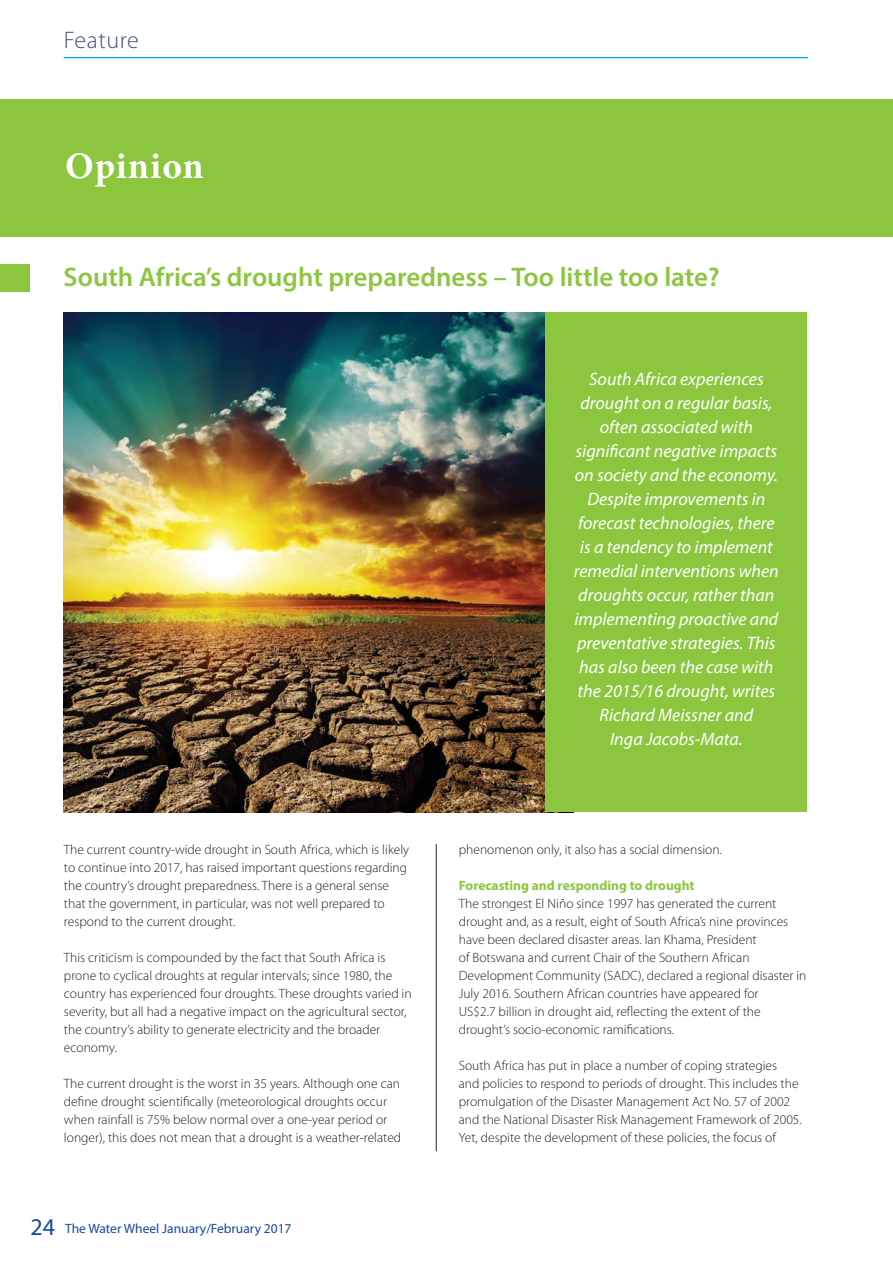
<style>
.page{position:relative;width:893px;height:1263px;background:#fff}
.page>*{position:absolute;margin:0;border:0;box-sizing:border-box;transform-origin:0 0}
.t1{font:700 37.5px "Minion Pro";letter-spacing:.025em;color:#fff}
.t2{font:600 27px "Myriad Pro";color:#8cc63f}
.t3{font:300 24px "Myriad Pro";letter-spacing:.025em;color:#415080}
.t4{font:italic 18px/24px "Myriad Pro";color:#fff;text-align:center}
.t5{font:300 13.5px/18px "Myriad Pro";color:#231f20}
.t6{font:13.5px "Myriad Pro";color:#17479e}
.t7{font:700 13.5px "Myriad Pro";color:#8cc63f}
.s1{font-size:24px}
</style>
<div class="page">
<hr style="left:64px;top:57px;width:744px;height:1px;background:#00aeef">
<div style="left:0;top:99px;width:893px;height:138px;background:#8cc63f"></div>
<div style="left:0;top:264px;width:29px;height:28px;background:#8cc63f"></div>
<hr style="left:436px;top:844px;width:1px;height:307px;background:#231f20">
<img style="left:64px;top:313px;width:481px;height:499px">
<div style="left:545px;top:313px;width:262px;height:499px;background:#8cc63f"></div>
<h3 class="t3" style="left:64px;top:31px;width:77px">Feature</h3>
<h1 class="t1" style="left:65px;top:143px;width:140px">Opinion</h1>
<h2 class="t2" style="left:64px;top:267px;width:657px">South Africa’s drought preparedness – Too little too late?</h2>
<p class="t5" style="left:64px;top:842px;width:347px">The current country-wide drought in South Africa, which is likely to continue into 2017, has raised important questions regarding the country’s drought preparedness. There is a general sense that the government, in particular, was not well prepared to respond to the current drought.</p>
<p class="t5" style="left:64px;top:950px;width:349px">This criticism is compounded by the fact that South Africa is prone to cyclical droughts at regular intervals; since 1980, the country has experienced four droughts. These droughts varied in severity, but all had a negative impact on the agricultural sector, the country’s ability to generate electricity and the broader economy.</p>
<p class="t5" style="left:64px;top:1076px;width:339px">The current drought is the worst in 35 years. Although one can define drought scientifically (meteorological droughts occur when rainfall is 75% below normal over a one-year period or longer), this does not mean that a drought is a weather-related</p>
<p class="t6" style="left:30px;top:1220px;width:263px"><span class="s1">24</span> The Water Wheel January/February 2017</p>
<p class="t4" style="left:574px;top:368px;width:207px">South Africa experiences drought on a regular basis, often associated with significant negative impacts on society and the economy.<br>Despite improvements in forecast technologies, there is a tendency to implement remedial interventions when droughts occur, rather than implementing proactive and preventative strategies. This has also been the case with the 2015/16 drought, writes<br>Richard Meissner and<br>Inga Jacobs-Mata.</p>
<p class="t5" style="left:459px;top:842px;width:265px">phenomenon only, it also has a social dimension.</p>
<p class="t7" style="left:459px;top:881px;width:237px">Forecasting and responding to drought</p>
<p class="t5" style="left:459px;top:896px;width:349px">The strongest El Niño since 1997 has generated the current drought and, as a result, eight of South Africa’s nine provinces have been declared disaster areas. Ian Khama, President<br>of Botswana and current Chair of the Southern African Development Community (SADC), declared a regional disaster in July 2016. Southern African countries have appeared for<br>US$2.7 billion in drought aid, reflecting the extent of the drought’s socio-economic ramifications.</p>
<p class="t5" style="left:459px;top:1058px;width:345px">South Africa has put in place a number of coping strategies<br>and policies to respond to periods of drought. This includes the promulgation of the Disaster Management Act No. 57 of 2002 and the National Disaster Risk Management Framework of 2005.<br>Yet, despite the development of these policies, the focus of</p>
</div>
